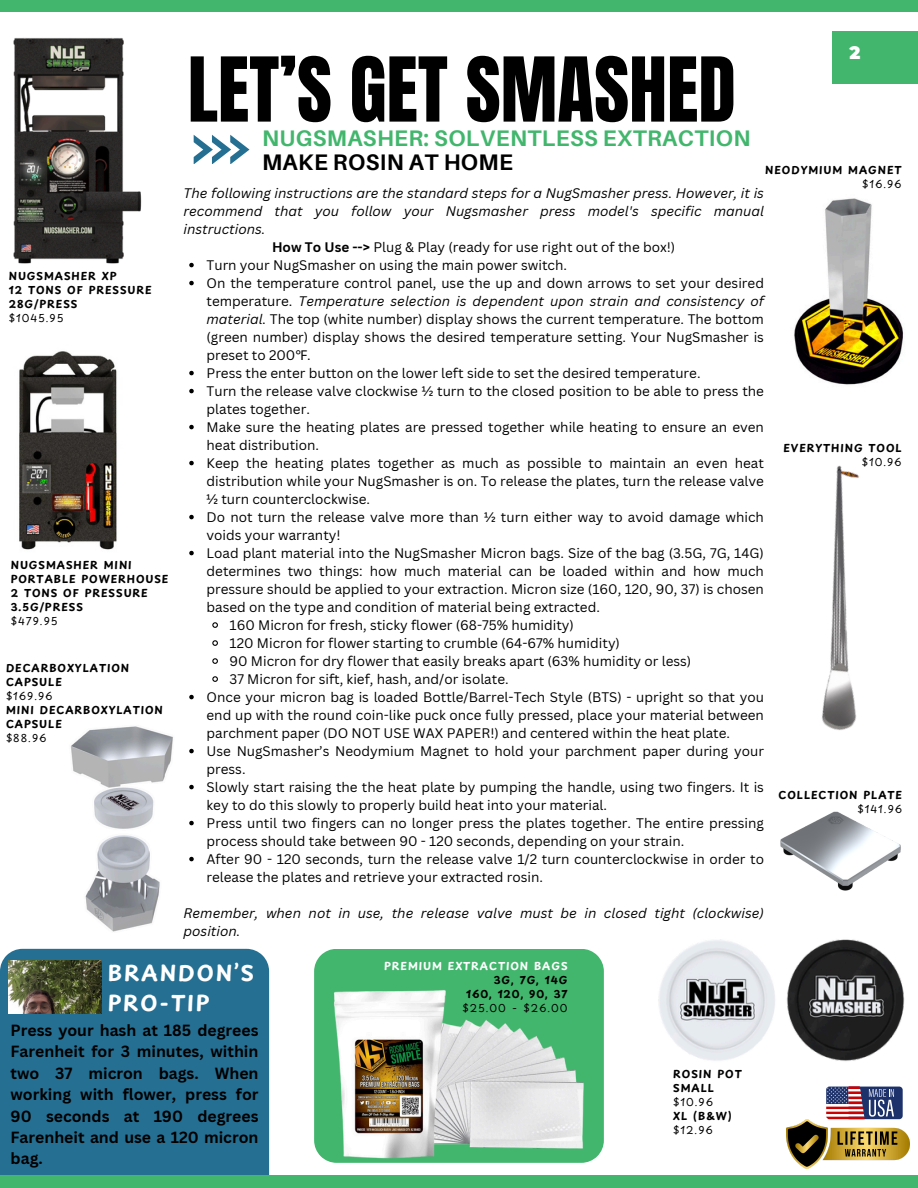
<style>
.page{position:relative;width:918px;height:1188px;background:#fff}
.page>*{position:absolute;margin:0;border:0;box-sizing:border-box;transform-origin:0 0}
.t1{font:75.9px "Anton";color:#000}
.t2{font:700 22.5px/23.7px "Aileron";letter-spacing:.015em;color:#42b66d}
.t3{font:700 21px/29.2px "Playpen Sans";letter-spacing:.09em;color:#fff}
.t4{font:900 18px "Montserrat";color:#fff}
.t5{font:700 15.75px/21.3px "Canva Sans";color:#000;text-align:justify}
.t6{font:13.5px/18px "Canva Sans";color:#000}
.t7{font:italic 13.5px/18px "Canva Sans";color:#000}
.t8{font:700 10.5px/14px "Playpen Sans";letter-spacing:.09em;color:#000}
.t9{font:10.5px "Playpen Sans";letter-spacing:.09em;color:#000}
.t10{font:700 10.5px "Playpen Sans";letter-spacing:.09em;color:#fff}
.s1{color:#000}
.s2{font-weight:700}
.s3{font-style:italic}
.s4{font-family:"Noto Sans"}
</style>
<div class="page">
<div style="left:0;top:0;width:918px;height:12px;background:#42b66d"></div>
<div style="left:833px;top:32px;width:85px;height:52px;background:#42b66d"></div>
<svg style="left:194px;top:135px;width:55px;height:29px"></svg>
<img style="left:13px;top:37px;width:129px;height:227px">
<img style="left:70px;top:694px;width:123px;height:238px">
<img style="left:822px;top:465px;width:37px;height:265px">
<img style="left:780px;top:811px;width:121px;height:80px">
<img style="left:794px;top:198px;width:109px;height:187px">
<svg style="left:314px;top:949px;width:290px;height:211px;background:#49b873"></svg>
<img style="left:326px;top:966px;width:266px;height:197px">
<img style="left:19px;top:351px;width:98px;height:199px">
<svg style="left:189px;top:263px;width:5px;height:4px"></svg>
<svg style="left:189px;top:281px;width:5px;height:4px"></svg>
<svg style="left:189px;top:371px;width:5px;height:4px"></svg>
<svg style="left:189px;top:389px;width:5px;height:4px"></svg>
<svg style="left:189px;top:425px;width:5px;height:4px"></svg>
<svg style="left:189px;top:461px;width:5px;height:4px"></svg>
<svg style="left:189px;top:515px;width:5px;height:4px"></svg>
<svg style="left:189px;top:551px;width:5px;height:4px"></svg>
<svg style="left:212px;top:622px;width:6px;height:6px"></svg>
<svg style="left:212px;top:640px;width:6px;height:6px"></svg>
<svg style="left:212px;top:658px;width:6px;height:6px"></svg>
<svg style="left:212px;top:676px;width:6px;height:6px"></svg>
<svg style="left:189px;top:695px;width:5px;height:4px"></svg>
<svg style="left:189px;top:749px;width:5px;height:4px"></svg>
<svg style="left:189px;top:785px;width:5px;height:4px"></svg>
<svg style="left:189px;top:821px;width:5px;height:4px"></svg>
<svg style="left:189px;top:857px;width:5px;height:4px"></svg>
<svg style="left:826px;top:1087px;width:77px;height:32px;background:#756282"></svg>
<img style="left:658px;top:939px;width:247px;height:122px">
<img style="left:787px;top:1119px;width:123px;height:50px">
<div style="left:0;top:949px;width:269px;height:226px;background:#256f92"></div>
<div style="left:0;top:1175px;width:918px;height:13px;background:#42b66d"></div>
<img style="left:9px;top:961px;width:92px;height:53px">
<p class="t8" style="left:9px;top:269px;width:109px">NUGSMASHER XP</p>
<p class="t8" style="left:9px;top:283px;width:144px">12 TONS OF PRESSURE</p>
<p class="t8" style="left:9px;top:297px;width:70px">28G/PRESS</p>
<p class="t9" style="left:9px;top:310px;width:56px">$1045.95</p>
<h1 class="t8" style="left:11px;top:557px;width:122px">NUGSMASHER MINI</h1>
<h2 class="t8" style="left:11px;top:571px;width:159px">PORTABLE POWERHOUSE</h2>
<p class="t8" style="left:11px;top:585px;width:139px">2 TONS OF PRESSURE</p>
<p class="t8" style="left:11px;top:599px;width:74px">3.5G/PRESS</p>
<p class="t9" style="left:11px;top:613px;width:48px">$479.95</p>
<p class="t8" style="left:6px;top:660px;width:125px">DECARBOXYLATION</p>
<p class="t8" style="left:6px;top:674px;width:57px">CAPSULE</p>
<p class="t9" style="left:6px;top:687px;width:48px">$169.96</p>
<p class="t8" style="left:6px;top:702px;width:158px">MINI DECARBOXYLATION<br>CAPSULE</p>
<p class="t9" style="left:6px;top:729px;width:42px">$88.96</p>
<p class="t1" style="left:188px;top:35px;width:549px">LET’S GET SMASHED</p>
<p class="t4" style="left:850px;top:42px;width:12px">2</p>
<p class="t2" style="left:262px;top:126px;width:490px">NUGSMASHER: SOLVENTLESS EXTRACTION<br><span class="s1">MAKE ROSIN AT HOME</span></p>
<p class="t8" style="left:765px;top:163px;width:138px">NEODYMIUM MAGNET</p>
<p class="t9" style="left:862px;top:176px;width:41px">$16.96</p>
<h4 class="t7" style="left:184px;top:183px;width:582px">The following instructions are the standard steps for a NugSmasher press. However, it is</h4>
<h4 class="t7" style="left:184px;top:201px;width:582px">recommend that you follow your Nugsmasher press model's specific manual</h4>
<h4 class="t7" style="left:184px;top:219px;width:83px">instructions.</h4>
<h4 class="t6" style="left:272px;top:237px;width:405px"><span class="s2">How To Use --&gt;</span> Plug &amp; Play (ready for use right out of the box!)</h4>
<p class="t6" style="left:207px;top:255px;width:362px">Turn your NugSmasher on using the main power switch.</p>
<p class="t6" style="left:207px;top:273px;width:559px;text-align:justify">On the temperature control panel, use the up and down arrows to set your desired temperature. <span class="s3">Temperature selection is dependent upon strain and consistency of material.</span> The top (white number) display shows the current temperature. The bottom (green number) display shows the desired temperature setting. Your NugSmasher is preset to 200<span class="s4">℉</span>.</p>
<p class="t6" style="left:207px;top:363px;width:495px">Press the enter button on the lower left side to set the desired temperature.</p>
<p class="t6" style="left:207px;top:381px;width:559px">Turn the release valve clockwise ½ turn to the closed position to be able to press the plates together.</p>
<p class="t6" style="left:207px;top:417px;width:559px">Make sure the heating plates are pressed together while heating to ensure an even heat distribution.</p>
<p class="t6" style="left:207px;top:453px;width:559px;text-align:justify">Keep the heating plates together as much as possible to maintain an even heat distribution while your NugSmasher is on. To release the plates, turn the release valve ½ turn counterclockwise.</p>
<p class="t6" style="left:207px;top:507px;width:559px">Do not turn the release valve more than ½ turn either way to avoid damage which voids your warranty!</p>
<p class="t6" style="left:207px;top:543px;width:559px;text-align:justify">Load plant material into the NugSmasher Micron bags. Size of the bag (3.5G, 7G, 14G) determines two things: how much material can be loaded within and how much pressure should be applied to your extraction. Micron size (160, 120, 90, 37) is chosen based on the type and condition of material being extracted.</p>
<p class="t6" style="left:230px;top:615px;width:346px">160 Micron for fresh, sticky flower (68-75% humidity)</p>
<p class="t6" style="left:230px;top:633px;width:392px">120 Micron for flower starting to crumble (64-67% humidity)</p>
<p class="t6" style="left:230px;top:651px;width:463px">90 Micron for dry flower that easily breaks apart (63% humidity or less)</p>
<p class="t6" style="left:230px;top:669px;width:281px">37 Micron for sift, kief, hash, and/or isolate.</p>
<p class="t6" style="left:207px;top:687px;width:559px;text-align:justify">Once your micron bag is loaded Bottle/Barrel-Tech Style (BTS) - upright so that you end up with the round coin-like puck once fully pressed, place your material between parchment paper (DO NOT USE WAX PAPER!) and centered within the heat plate.</p>
<p class="t6" style="left:207px;top:741px;width:559px">Use NugSmasher’s Neodymium Magnet to hold your parchment paper during your press.</p>
<p class="t6" style="left:207px;top:777px;width:559px">Slowly start raising the the heat plate by pumping the handle, using two fingers. It is key to do this slowly to properly build heat into your material.</p>
<p class="t6" style="left:207px;top:813px;width:559px">Press until two fingers can no longer press the plates together. The entire pressing process should take between 90 - 120 seconds, depending on your strain.</p>
<p class="t6" style="left:207px;top:849px;width:559px">After 90 - 120 seconds, turn the release valve 1/2 turn counterclockwise in order to release the plates and retrieve your extracted rosin.</p>
<h4 class="t7" style="left:184px;top:903px;width:582px">Remember, when not in use, the release valve must be in closed tight (clockwise) position.</h4>
<p class="t8" style="left:783px;top:441px;width:120px">EVERYTHING TOOL</p>
<p class="t9" style="left:862px;top:454px;width:41px">$10.96</p>
<p class="t8" style="left:779px;top:787px;width:125px">COLLECTION PLATE</p>
<p class="t9" style="left:857px;top:800px;width:46px">$141.96</p>
<h2 class="t3" style="left:108px;top:958px;width:148px">BRANDON’S<br>PRO-TIP</h2>
<h3 class="t5" style="left:11px;top:1019px;width:249px">Press your hash at 185 degrees Farenheit for 3 minutes, within two 37 micron bags. When working with flower, press for 90 seconds at 190 degrees Farenheit and use a 120 micron bag.</h3>
<p class="t10" style="left:384px;top:958px;width:185px">PREMIUM EXTRACTION BAGS</p>
<p class="t8" style="left:494px;top:973px;width:75px">3G, 7G, 14G</p>
<p class="t8" style="left:466px;top:987px;width:103px">160, 120, 90, 37</p>
<p class="t9" style="left:462px;top:1000px;width:107px">$25.00 - $26.00</p>
<p class="t8" style="left:673px;top:1067px;width:70px">ROSIN POT</p>
<p class="t8" style="left:673px;top:1081px;width:42px">SMALL</p>
<p class="t9" style="left:673px;top:1094px;width:41px">$10.96</p>
<p class="t8" style="left:673px;top:1109px;width:60px">XL (B&amp;W)</p>
<p class="t9" style="left:673px;top:1122px;width:41px">$12.96</p>
</div>
